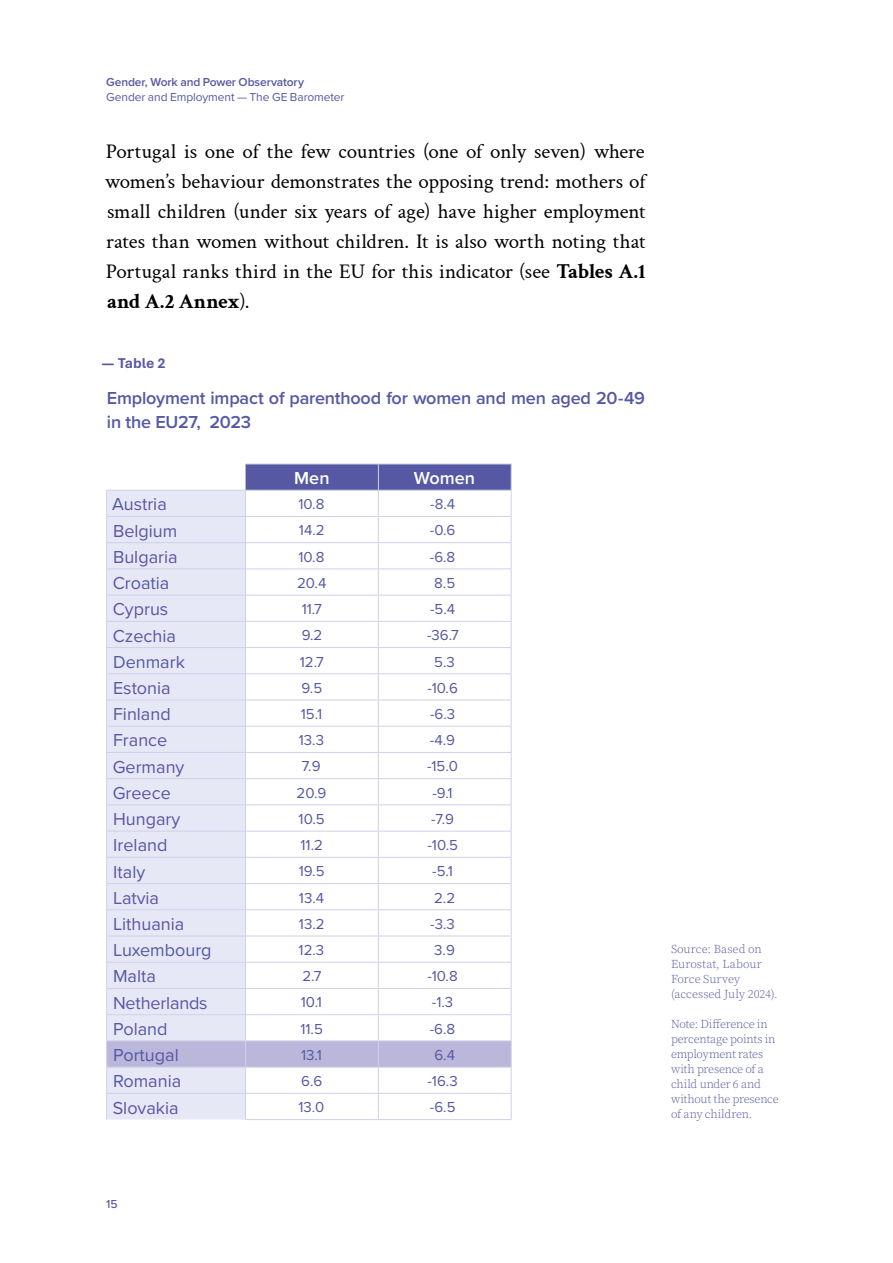
<style>
.page{position:relative;width:893px;height:1263px;background:#fff}
.page>*{position:absolute;margin:0;border:0;box-sizing:border-box;transform-origin:0 0}
.t1{font:21px/30px "Crimson Text";letter-spacing:.005em;color:#000;text-align:justify}
.t2{font:18px "Proxima Nova";color:#5658a3}
.t3{font:600 18px/24px "Proxima Nova";letter-spacing:-.01em;color:#5558a3}
.t4{font:600 18px "Proxima Nova";color:#fff}
.t5{font:15px "Proxima Nova";color:#5658a3}
.t6{font:700 15px "Aptos";color:#5658a3}
.t7{font:12px/15px "Source Serif Variable";letter-spacing:-.015em;color:#5558a3}
.t8{font:12px/15px "Source Serif Variable";letter-spacing:.005em;color:#5558a3}
.t9{font:12px "Proxima Nova";letter-spacing:-.01em;color:#5658a3}
.t10{font:600 12px "Proxima Nova";letter-spacing:-.01em;color:#5658a3}
.t11{font:500 12px "Proxima Nova";color:#5658a3}
.s1{font-weight:700}
.s2{font-family:"Proxima Nova";color:#5558a3}
</style>
<div class="page">
<svg style="left:106px;top:464px;width:406px;height:655px"></svg>
<hr style="left:245px;top:1040px;width:133px;height:1px;background:#d0d0e8">
<hr style="left:378px;top:1040px;width:134px;height:1px;background:#d0d0e8">
<hr style="left:245px;top:1119px;width:133px;height:1px;background:#d0d0e8">
<hr style="left:378px;top:1119px;width:134px;height:1px;background:#d0d0e8">
<p class="t10" style="left:106px;top:73px;width:199px">Gender, Work and Power Observatory</p>
<p class="t9" style="left:106px;top:88px;width:240px">Gender and Employment — The GE Barometer</p>
<p class="t1" style="left:105px;top:135px;width:542px">Portugal is one of the few countries (one of only seven) where women’s behaviour demonstrates the opposing trend: mothers of small children (under six years of age) have higher employment rates than women without children. It is also worth noting that Portugal ranks third in the EU for this indicator (see <span class="s1">Tables A.1 and A.2 Annex</span>).</p>
<p class="t6" style="left:102px;top:352px;width:65px"><span class="s2">—</span> Table 2</p>
<p class="t3" style="left:107px;top:385px;width:540px">Employment impact of parenthood for women and men aged 20-49 in the EU27, 2023</p>
<p class="t4" style="left:294px;top:465px;width:37px">Men</p>
<p class="t4" style="left:414px;top:465px;width:63px">Women</p>
<p class="t2" style="left:112px;top:491px;width:56px">Austria</p>
<p class="t5" style="left:298px;top:493px;width:27px">10.8</p>
<p class="t5" style="left:430px;top:493px;width:27px">-8.4</p>
<p class="t2" style="left:113px;top:517px;width:66px">Belgium</p>
<p class="t5" style="left:299px;top:519px;width:27px">14.2</p>
<p class="t5" style="left:430px;top:519px;width:27px">-0.6</p>
<p class="t2" style="left:113px;top:543px;width:66px">Bulgaria</p>
<p class="t5" style="left:298px;top:545px;width:27px">10.8</p>
<p class="t5" style="left:430px;top:545px;width:27px">-6.8</p>
<p class="t2" style="left:113px;top:570px;width:58px">Croatia</p>
<p class="t5" style="left:297px;top:572px;width:31px">20.4</p>
<p class="t5" style="left:434px;top:572px;width:23px">8.5</p>
<p class="t2" style="left:113px;top:596px;width:57px">Cyprus</p>
<p class="t5" style="left:302px;top:598px;width:22px">11.7</p>
<p class="t5" style="left:430px;top:598px;width:27px">-5.4</p>
<p class="t2" style="left:113px;top:622px;width:65px">Czechia</p>
<p class="t5" style="left:302px;top:624px;width:22px">9.2</p>
<p class="t5" style="left:427px;top:624px;width:33px">-36.7</p>
<p class="t2" style="left:113px;top:648px;width:73px">Denmark</p>
<p class="t5" style="left:300px;top:650px;width:26px">12.7</p>
<p class="t5" style="left:434px;top:650px;width:22px">5.3</p>
<p class="t2" style="left:113px;top:674px;width:59px">Estonia</p>
<p class="t5" style="left:302px;top:677px;width:22px">9.5</p>
<p class="t5" style="left:427px;top:677px;width:32px">-10.6</p>
<p class="t2" style="left:113px;top:701px;width:59px">Finland</p>
<p class="t5" style="left:301px;top:703px;width:23px">15.1</p>
<p class="t5" style="left:430px;top:703px;width:27px">-6.3</p>
<p class="t2" style="left:113px;top:727px;width:56px">France</p>
<p class="t5" style="left:299px;top:729px;width:27px">13.3</p>
<p class="t5" style="left:430px;top:729px;width:27px">-4.9</p>
<p class="t2" style="left:113px;top:753px;width:73px">Germany</p>
<p class="t5" style="left:302px;top:755px;width:20px">7.9</p>
<p class="t5" style="left:427px;top:755px;width:33px">-15.0</p>
<p class="t2" style="left:113px;top:779px;width:60px">Greece</p>
<p class="t5" style="left:297px;top:781px;width:31px">20.9</p>
<p class="t5" style="left:432px;top:781px;width:22px">-9.1</p>
<p class="t2" style="left:113px;top:806px;width:69px">Hungary</p>
<p class="t5" style="left:299px;top:808px;width:28px">10.5</p>
<p class="t5" style="left:431px;top:808px;width:25px">-7.9</p>
<p class="t2" style="left:113px;top:832px;width:56px">Ireland</p>
<p class="t5" style="left:301px;top:834px;width:24px">11.2</p>
<p class="t5" style="left:427px;top:834px;width:32px">-10.5</p>
<p class="t2" style="left:113px;top:858px;width:33px">Italy</p>
<p class="t5" style="left:299px;top:860px;width:27px">19.5</p>
<p class="t5" style="left:432px;top:860px;width:22px">-5.1</p>
<p class="t2" style="left:113px;top:884px;width:48px">Latvia</p>
<p class="t5" style="left:299px;top:886px;width:27px">13.4</p>
<p class="t5" style="left:434px;top:886px;width:23px">2.2</p>
<p class="t2" style="left:113px;top:910px;width:73px">Lithuania</p>
<p class="t5" style="left:299px;top:913px;width:27px">13.2</p>
<p class="t5" style="left:430px;top:913px;width:26px">-3.3</p>
<p class="t2" style="left:113px;top:937px;width:100px">Luxembourg</p>
<p class="t5" style="left:299px;top:939px;width:27px">12.3</p>
<p class="t5" style="left:434px;top:939px;width:22px">3.9</p>
<p class="t2" style="left:113px;top:963px;width:44px">Malta</p>
<p class="t5" style="left:302px;top:965px;width:21px">2.7</p>
<p class="t5" style="left:427px;top:965px;width:32px">-10.8</p>
<p class="t2" style="left:113px;top:989px;width:96px">Netherlands</p>
<p class="t5" style="left:301px;top:991px;width:23px">10.1</p>
<p class="t5" style="left:432px;top:991px;width:23px">-1.3</p>
<p class="t2" style="left:113px;top:1015px;width:56px">Poland</p>
<p class="t5" style="left:300px;top:1017px;width:24px">11.5</p>
<p class="t5" style="left:430px;top:1017px;width:27px">-6.8</p>
<p class="t2" style="left:113px;top:1042px;width:67px">Portugal</p>
<p class="t5" style="left:301px;top:1044px;width:22px">13.1</p>
<p class="t5" style="left:434px;top:1044px;width:22px">6.4</p>
<p class="t2" style="left:113px;top:1068px;width:70px">Romania</p>
<p class="t5" style="left:301px;top:1070px;width:23px">6.6</p>
<p class="t5" style="left:427px;top:1070px;width:32px">-16.3</p>
<p class="t2" style="left:113px;top:1094px;width:67px">Slovakia</p>
<p class="t5" style="left:298px;top:1096px;width:28px">13.0</p>
<p class="t5" style="left:430px;top:1096px;width:27px">-6.5</p>
<p class="t8" style="left:671px;top:941px;width:108px">Source: Based on<br>Eurostat, Labour<br>Force Survey (accessed July 2024).</p>
<p class="t7" style="left:671px;top:1016px;width:109px">Note: Difference in percentage points in employment rates with presence of a child under 6 and without the presence of any children.</p>
<p class="t11" style="left:106px;top:1195px;width:13px">15</p>
</div>
